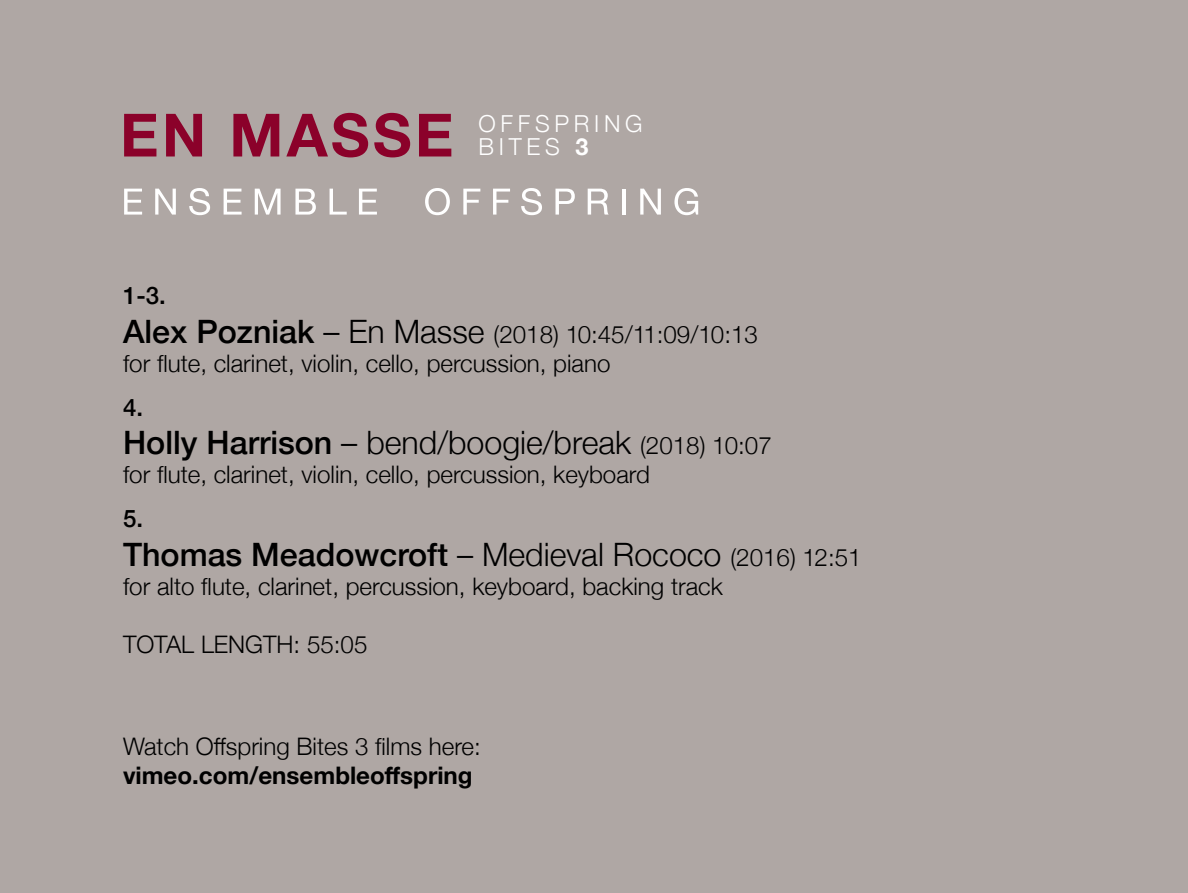
<style>
.page{position:relative;width:1188px;height:893px;background:#afa7a4}
.page>*{position:absolute;margin:0;border:0;box-sizing:border-box;transform-origin:0 0}
.t1{font:700 59.7px "Helvetica Neue";letter-spacing:.055em;color:#8b012a}
.t2{font:500 32.25px "Helvetica Neue";color:#000}
.t3{font:300 32.25px "Helvetica Neue";color:#000}
.t4{font:300 24.15px/29px "Helvetica Neue";color:#000}
.t5{font:500 24px "Helvetica Neue";color:#000}
.t6{font:300 23.4px "Helvetica Neue";letter-spacing:.2em;color:#fff}
.s1{font-weight:700}
.s2{font-weight:500;font-size:32.25px}
.s3{font-size:32.25px}
.s4{font-weight:500}
.s5{font-size:24.15px}
.s6{font-weight:300}
.s7{font-weight:300;font-size:24.15px}
</style>
<div class="page">
<svg style="left:124px;top:189px;width:18px;height:25px"></svg>
<svg style="left:155px;top:189px;width:21px;height:25px"></svg>
<svg style="left:189px;top:188px;width:21px;height:27px"></svg>
<svg style="left:224px;top:189px;width:18px;height:25px"></svg>
<svg style="left:255px;top:189px;width:26px;height:25px"></svg>
<svg style="left:295px;top:189px;width:21px;height:25px"></svg>
<svg style="left:330px;top:189px;width:17px;height:25px"></svg>
<svg style="left:359px;top:189px;width:18px;height:25px"></svg>
<svg style="left:425px;top:188px;width:25px;height:27px"></svg>
<svg style="left:463px;top:189px;width:17px;height:25px"></svg>
<svg style="left:493px;top:189px;width:17px;height:25px"></svg>
<svg style="left:521px;top:188px;width:21px;height:27px"></svg>
<svg style="left:556px;top:189px;width:19px;height:25px"></svg>
<svg style="left:588px;top:189px;width:20px;height:25px"></svg>
<hr style="left:622px;top:189px;width:3px;height:25px;background:#fff">
<svg style="left:640px;top:189px;width:21px;height:25px"></svg>
<svg style="left:674px;top:188px;width:24px;height:27px"></svg>
<p class="t1" style="left:120px;top:88px;width:335px">EN MASSE</p>
<p class="t6" style="left:479px;top:104px;width:166px">OFFSPRING</p>
<p class="t6" style="left:479px;top:128px;width:112px">BITES <span class="s1">3</span></p>
<p class="t5" style="left:123px;top:276px;width:44px">1-3.</p>
<p class="t4" style="left:123px;top:318px;width:636px"><span class="s2">Alex Pozniak</span> <span class="s3">– En Masse</span> (2018) 10:45/11:09/10:13</p>
<p class="t4" style="left:123px;top:347px;width:489px">for flute, clarinet, violin, cello, percussion, piano</p>
<p class="t5" style="left:123px;top:388px;width:22px">4.</p>
<p class="t3" style="left:123px;top:417px;width:650px"><span class="s4">Holly Harrison</span> – bend/boogie/break <span class="s5">(2018) 10:07</span></p>
<p class="t4" style="left:123px;top:458px;width:528px">for flute, clarinet, violin, cello, percussion, keyboard</p>
<p class="t5" style="left:123px;top:499px;width:22px">5.</p>
<p class="t2" style="left:123px;top:528px;width:740px">Thomas Meadowcroft <span class="s6">– Medieval Rococo</span> <span class="s7">(2016) 12:51</span></p>
<p class="t4" style="left:123px;top:570px;width:601px">for alto flute, clarinet, percussion, keyboard, backing track</p>
<p class="t4" style="left:123px;top:628px;width:246px">TOTAL LENGTH: 55:05</p>
<p class="t4" style="left:123px;top:730px;width:359px">Watch Offspring Bites 3 films here: <span class="s1">vimeo.com/ensembleoffspring</span></p>
</div>
